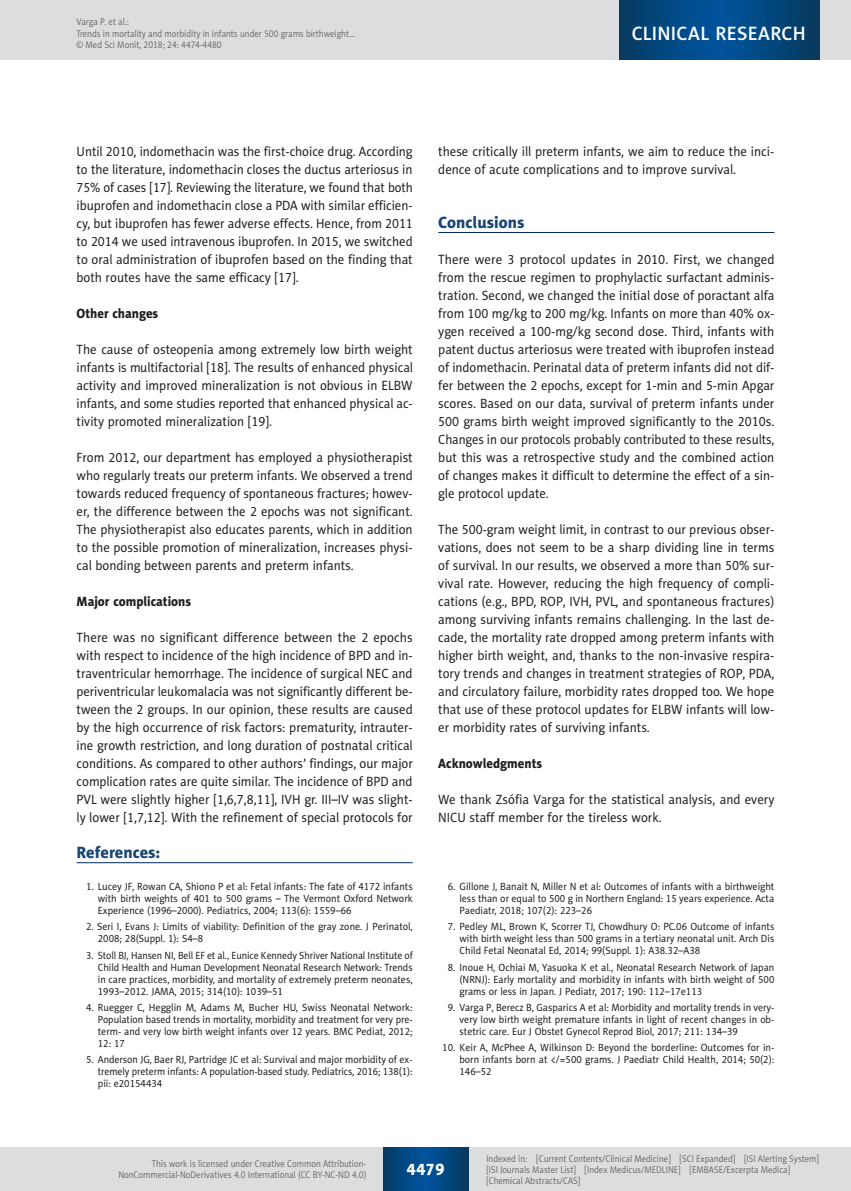
<style>
.page{position:relative;width:851px;height:1191px;background:#fff}
.page>*{position:absolute;margin:0;border:0;box-sizing:border-box;transform-origin:0 0}
.t1{font:19.5px "Naomi Sans EFN Medium";letter-spacing:.015em;color:#fff}
.MSM_Headline_1{font:16.5px "Naomi Sans EFN Heavy";color:#1a4574}
.MSM_Referencje_Tytul{font:16.5px "Naomi Sans EFN Heavy";color:#1a4574}
.t2{font:16.5px "Naomi Sans EFN Heavy";color:#fff}
.MSM_Body{font:13.5px/18px "Naomi Sans EFN";color:#231f20;text-align:justify;scale:.95 1}
.MSM_Body-2{font:13.5px/18px "Naomi Sans EFN";color:#231f20;text-align:justify;scale:.96 1}
.MSM_Headline_2{font:13.5px "Naomi Sans EFN Heavy";color:#231f20;scale:.95 1}
.MSM_Referencje_punkt{font:10.5px/12px "Naomi Sans EFN";color:#231f20;text-align:justify;scale:.95 1}
.MSM_Referencje_punkt-2{font:10.5px/12px "Naomi Sans EFN";color:#231f20;text-align:justify;scale:.94 1}
.MSM_Referencje_punkt-3{font:10.5px/12px "Naomi Sans EFN";color:#231f20;text-align:justify;scale:.93 1}
.MSM_Referencje_punkt-4{font:10.5px/12px "Naomi Sans EFN";color:#231f20;text-align:justify;scale:.96 1}
.t3{font:9.75px/11.2px "Naomi Sans EFN Light";color:#57585a;scale:.9 1}
</style>
<div class="page">
<hr style="left:438px;top:232px;width:336px;height:1px;background:#00295c">
<hr style="left:77px;top:862px;width:335px;height:1px;background:#00295c">
<div style="left:0;top:1148px;width:850px;height:43px;background:#dcdddf"></div>
<svg style="left:383px;top:1147px;width:85px;height:43px;background:#02477e"></svg>
<div style="left:0;top:0;width:850px;height:60px;background:#dcdddf"></div>
<svg style="left:619px;top:0;width:200px;height:60px;background:#02477e"></svg>
<p class="t3" style="left:77px;top:16px;width:310px">Varga P. et al.:<br>Trends in mortality and morbidity in infants under 500 grams birthweight… © Med Sci Monit, 2018; 24: 4474-4480</p>
<h1 class="t1" style="left:631px;top:22px;width:175px">CLINICAL RESEARCH</h1>
<p class="MSM_Body" style="left:77px;top:142px;width:355px">Until 2010, indomethacin was the first-choice drug. According to the literature, indomethacin closes the ductus arteriosus in 75% of cases [17]. Reviewing the literature, we found that both ibuprofen and indomethacin close a PDA with similar efficien&shy;cy, but ibuprofen has fewer adverse effects. Hence, from 2011 to 2014 we used intravenous ibuprofen. In 2015, we switched to oral administration of ibuprofen based on the finding that both routes have the same efficacy [17].</p>
<p class="MSM_Headline_2" style="left:77px;top:305px;width:88px">Other changes</p>
<p class="MSM_Body" style="left:77px;top:340px;width:355px">The cause of osteopenia among extremely low birth weight infants is multifactorial [18]. The results of enhanced physical activity and improved mineralization is not obvious in ELBW infants, and some studies reported that enhanced physical ac&shy;tivity promoted mineralization [19].</p>
<p class="MSM_Body" style="left:77px;top:448px;width:355px">From 2012, our department has employed a physiotherapist who regularly treats our preterm infants. We observed a trend towards reduced frequency of spontaneous fractures; howev&shy;er, the difference between the 2 epochs was not significant.<br>The physiotherapist also educates parents, which in addition to the possible promotion of mineralization, increases physi&shy;cal bonding between parents and preterm infants.</p>
<p class="MSM_Headline_2" style="left:77px;top:593px;width:122px">Major complications</p>
<p class="MSM_Body-2" style="left:77px;top:628px;width:352px">There was no significant difference between the 2 epochs with respect to incidence of the high incidence of BPD and in&shy;traventricular hemorrhage. The incidence of surgical NEC and periventricular leukomalacia was not significantly different be&shy;tween the 2 groups. In our opinion, these results are caused by the high occurrence of risk factors: prematurity, intrauter&shy;ine growth restriction, and long duration of postnatal critical conditions. As compared to other authors’ findings, our major complication rates are quite similar. The incidence of BPD and PVL were slightly higher [1,6,7,8,11], IVH gr. III–IV was slight&shy;ly lower [1,7,12]. With the refinement of special protocols for</p>
<p class="MSM_Referencje_Tytul" style="left:77px;top:842px;width:85px">References:</p>
<p class="MSM_Referencje_punkt" style="left:98px;top:880px;width:333px;text-indent:-12px">1. Lucey JF, Rowan CA, Shiono P et al: Fetal infants: The fate of 4172 infants with birth weights of 401 to 500 grams – The Vermont Oxford Network Experience (1996–2000). Pediatrics, 2004; 113(6): 1559–66</p>
<p class="MSM_Referencje_punkt" style="left:98px;top:921px;width:333px;text-indent:-12px">2. Seri I, Evans J: Limits of viability: Definition of the gray zone. J Perinatol,<br>2008; 28(Suppl. 1): S4–8</p>
<p class="MSM_Referencje_punkt-3" style="left:98px;top:949px;width:340px;text-indent:-12px">3. Stoll BJ, Hansen NI, Bell EF et al., Eunice Kennedy Shriver National Institute of Child Health and Human Development Neonatal Research Network: Trends in care practices, morbidity, and mortality of extremely preterm neonates, 1993–2012. JAMA, 2015; 314(10): 1039–51</p>
<p class="MSM_Referencje_punkt-4" style="left:98px;top:1001px;width:329px;text-indent:-12px">4. Ruegger C, Hegglin M, Adams M, Bucher HU, Swiss Neonatal Network:<br>Population based trends in mortality, morbidity and treatment for very pre&shy;term- and very low birth weight infants over 12 years. BMC Pediat, 2012; 12: 17</p>
<p class="MSM_Referencje_punkt-2" style="left:98px;top:1053px;width:336px;text-indent:-12px">5. Anderson JG, Baer RJ, Partridge JC et al: Survival and major morbidity of ex&shy;tremely preterm infants: A population-based study. Pediatrics, 2016; 138(1): pii: e20154434</p>
<p class="MSM_Body" style="left:438px;top:142px;width:355px">these critically ill preterm infants, we aim to reduce the inci&shy;dence of acute complications and to improve survival.</p>
<p class="MSM_Headline_1" style="left:438px;top:212px;width:88px">Conclusions</p>
<p class="MSM_Body-2" style="left:438px;top:250px;width:352px">There were 3 protocol updates in 2010. First, we changed from the rescue regimen to prophylactic surfactant adminis&shy;tration. Second, we changed the initial dose of poractant alfa from 100 mg/kg to 200 mg/kg. Infants on more than 40% ox&shy;ygen received a 100-mg/kg second dose. Third, infants with patent ductus arteriosus were treated with ibuprofen instead of indomethacin. Perinatal data of preterm infants did not dif&shy;fer between the 2 epochs, except for 1-min and 5-min Apgar scores. Based on our data, survival of preterm infants under 500 grams birth weight improved significantly to the 2010s.<br>Changes in our protocols probably contributed to these results, but this was a retrospective study and the combined action of changes makes it difficult to determine the effect of a sin&shy;gle protocol update.</p>
<p class="MSM_Body" style="left:438px;top:520px;width:355px">The 500-gram weight limit, in contrast to our previous obser&shy;vations, does not seem to be a sharp dividing line in terms of survival. In our results, we observed a more than 50% sur&shy;vival rate. However, reducing the high frequency of compli&shy;cations (e.g., BPD, ROP, IVH, PVL, and spontaneous fractures) among surviving infants remains challenging. In the last de&shy;cade, the mortality rate dropped among preterm infants with higher birth weight, and, thanks to the non-invasive respira&shy;tory trends and changes in treatment strategies of ROP, PDA, and circulatory failure, morbidity rates dropped too. We hope that use of these protocol updates for ELBW infants will low&shy;er morbidity rates of surviving infants.</p>
<p class="MSM_Headline_2" style="left:438px;top:755px;width:111px">Acknowledgments</p>
<p class="MSM_Body" style="left:438px;top:790px;width:355px">We thank Zsófia Varga for the statistical analysis, and every<br>NICU staff member for the tireless work.</p>
<p class="MSM_Referencje_punkt" style="left:459px;top:880px;width:333px;text-indent:-12px">6. Gillone J, Banait N, Miller N et al: Outcomes of infants with a birthweight less than or equal to 500 g in Northern England: 15 years experience. Acta Paediatr, 2018; 107(2): 223–26</p>
<p class="MSM_Referencje_punkt" style="left:459px;top:921px;width:333px;text-indent:-12px">7. Pedley ML, Brown K, Scorrer TJ, Chowdhury O: PC.06 Outcome of infants with birth weight less than 500 grams in a tertiary neonatal unit. Arch Dis Child Fetal Neonatal Ed, 2014; 99(Suppl. 1): A38.32–A38</p>
<p class="MSM_Referencje_punkt" style="left:459px;top:961px;width:333px;text-indent:-12px">8. Inoue H, Ochiai M, Yasuoka K et al., Neonatal Research Network of Japan (NRNJ): Early mortality and morbidity in infants with birth weight of 500 grams or less in Japan. J Pediatr, 2017; 190: 112–17e113</p>
<p class="MSM_Referencje_punkt-2" style="left:459px;top:1001px;width:336px;text-indent:-12px">9. Varga P, Berecz B, Gasparics A et al: Morbidity and mortality trends in very&shy;very low birth weight premature infants in light of recent changes in ob&shy;stetric care. Eur J Obstet Gynecol Reprod Biol, 2017; 211: 134–39</p>
<p class="MSM_Referencje_punkt" style="left:459px;top:1041px;width:333px;text-indent:-17px">10. Keir A, McPhee A, Wilkinson D: Beyond the borderline: Outcomes for in&shy;born infants born at &lt;/=500 grams. J Paediatr Child Health, 2014; 50(2):<br>146–52</p>
<p class="t3" style="left:118px;top:1158px;width:277px;text-align:right">This work is licensed under Creative Common Attribution-<br>NonCommercial-NoDerivatives 4.0 International (CC BY-NC-ND 4.0)</p>
<p class="t2" style="left:406px;top:1159px;width:40px">4479</p>
<p class="t3" style="left:486px;top:1152px;width:371px">Indexed in: [Current Contents/Clinical Medicine] [SCI Expanded] [ISI Alerting System] [ISI Journals Master List] [Index Medicus/MEDLINE] [EMBASE/Excerpta Medica] [Chemical Abstracts/CAS]</p>
</div>
